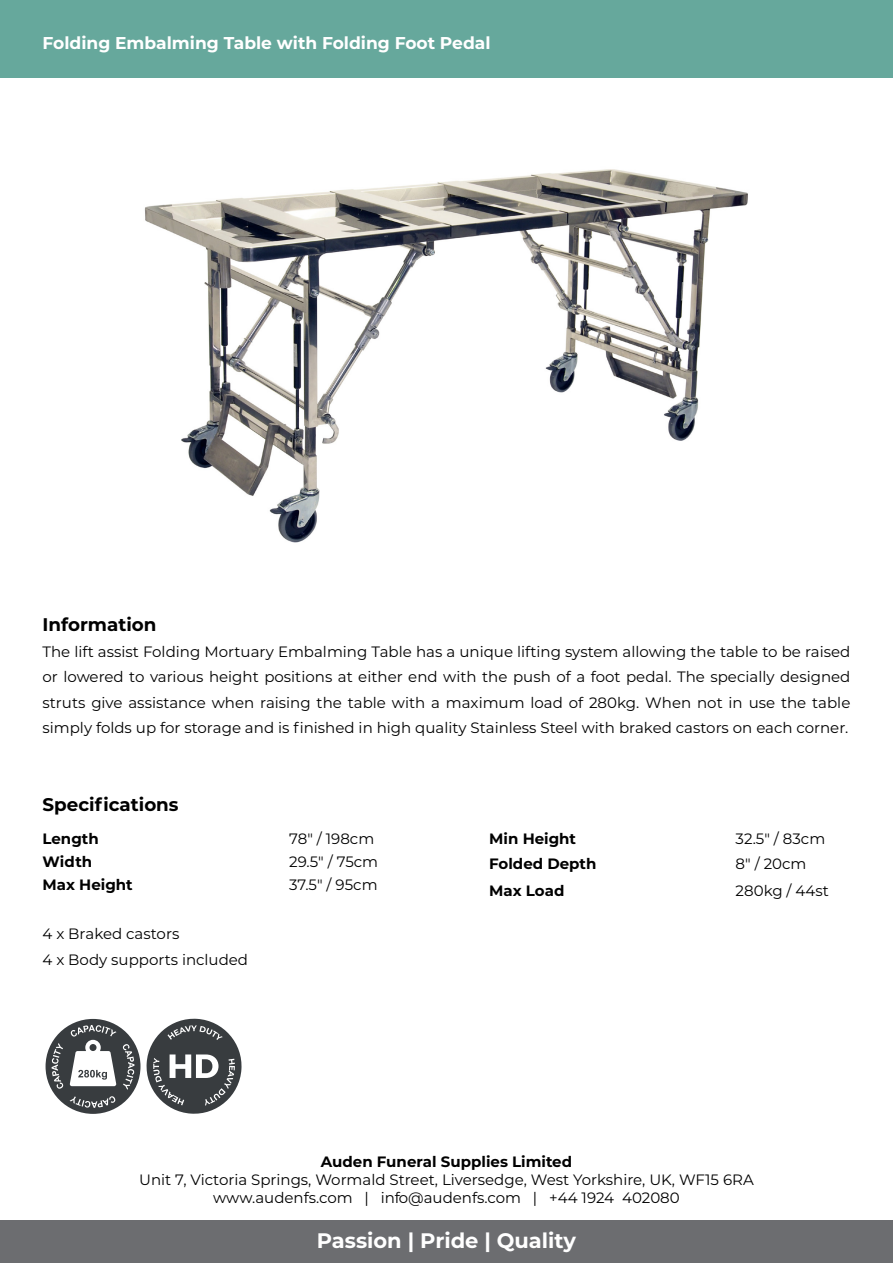
<style>
.page{position:relative;width:893px;height:1263px;background:#fff}
.page>*{position:absolute;margin:0;border:0;box-sizing:border-box;transform-origin:0 0}
.t1{font:700 21px "Montserrat";color:#fff}
.t2{font:700 18.3px "Montserrat";color:#000}
.t3{font:700 17.1px "Montserrat";color:#fff}
.t4{font:15px/25.5px "Montserrat";color:#000;text-align:center}
.t5{font:700 15px "Montserrat";color:#000}
</style>
<div class="page">
<div style="left:0;top:1220px;width:893px;height:43px;background:#6c6d70"></div>
<div style="left:0;top:0;width:893px;height:77px;background:#66a89c"></div>
<svg style="left:46px;top:1018px;width:196px;height:96px"></svg>
<img style="left:144px;top:169px;width:604px;height:374px">
<p class="t3" style="left:43px;top:31px;width:450px">Folding Embalming Table with Folding Foot Pedal</p>
<p class="t2" style="left:43px;top:611px;width:115px">Information</p>
<p class="t4" style="left:43px;top:638px;width:809px;text-align:justify">The lift assist Folding Mortuary Embalming Table has a unique lifting system allowing the table to be raised or lowered to various height positions at either end with the push of a foot pedal. The specially designed struts give assistance when raising the table with a maximum load of 280kg. When not in use the table simply folds up for storage and is finished in high quality Stainless Steel with braked castors on each corner.</p>
<p class="t2" style="left:43px;top:791px;width:138px">Specifications</p>
<p class="t5" style="left:43px;top:828px;width:58px">Length</p>
<p class="t4" style="left:289px;top:825px;width:87px">78" / 198cm</p>
<p class="t5" style="left:43px;top:851px;width:51px">Width</p>
<p class="t4" style="left:289px;top:848px;width:91px">29.5" / 75cm</p>
<p class="t5" style="left:43px;top:874px;width:92px">Max Height</p>
<p class="t4" style="left:289px;top:871px;width:90px">37.5" / 95cm</p>
<p class="t4" style="left:43px;top:921px;width:207px;text-align:left">4 x Braked castors<br>4 x Body supports included</p>
<p class="t5" style="left:489px;top:828px;width:88px">Min Height</p>
<p class="t4" style="left:736px;top:825px;width:91px">32.5" / 83cm</p>
<p class="t5" style="left:489px;top:853px;width:109px">Folded Depth</p>
<p class="t4" style="left:736px;top:851px;width:72px">8" / 20cm</p>
<p class="t5" style="left:489px;top:880px;width:77px">Max Load</p>
<p class="t4" style="left:736px;top:877px;width:95px">280kg / 44st</p>
<p class="t5" style="left:321px;top:1151px;width:253px">Auden Funeral Supplies Limited</p>
<p class="t4" style="left:139px;top:1170px;width:616px;line-height:18px">Unit 7, Victoria Springs, Wormald Street, Liversedge, West Yorkshire, UK, WF15 6RA www.audenfs.com | info@audenfs.com | +44 1924 402080</p>
<h1 class="t1" style="left:317px;top:1225px;width:261px">Passion | Pride | Quality</h1>
</div>
